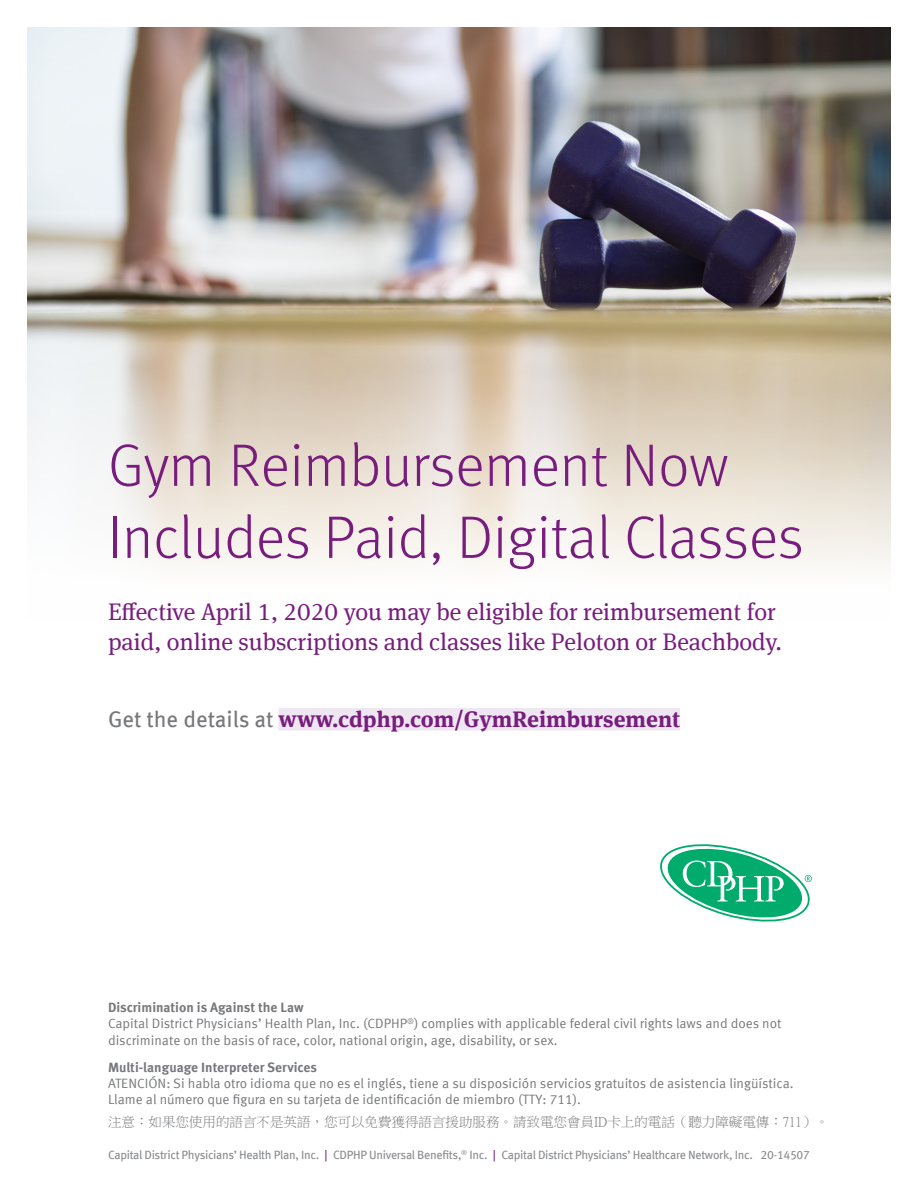
<style>
.page{position:relative;width:918px;height:1188px;background:#fff}
.page>*{position:absolute;margin:0;border:0;box-sizing:border-box;transform-origin:0 0}
.Large_purple_heading{font:300 60px/72px "Meta Pro";color:#781d7d}
.Intro_paragraph{font:24px/30px "Meta Serif Offc";color:#781d7d}
.body{font:700 22.5px "Meta Serif Offc";color:#781d7d}
.t1{font:13.5px/16.2px "Meta Offc Norm";color:#76787b}
.t2{font:700 13.5px "Meta Offc";color:#76787b}
.t3{font:13.5px "P Ming Li U";color:#76787b}
.t4{font:12px "Meta Offc";letter-spacing:-.025em;color:#8a8c8f}
.s1{font-family:"Meta Offc";font-weight:400;color:#76787b}
.s2{color:#781d7d}
</style>
<div class="page">
<img style="left:27px;top:27px;width:864px;height:539px">
<div style="left:279px;top:708px;width:401px;height:23px;background:#eee7f1"></div>
<svg style="left:660px;top:844px;width:152px;height:78px"></svg>
<p class="Large_purple_heading" style="left:108px;top:426px;width:697px">Gym Reimbursement Now<br>Includes Paid, Digital Classes</p>
<p class="Intro_paragraph" style="left:108px;top:598px;width:676px">Effective April 1, 2020 you may be eligible for reimbursement for paid, online subscriptions and classes like Peloton or Beachbody.</p>
<p class="body" style="left:108px;top:705px;width:574px"><span class="s1">Get the details at</span> www.cdphp.com/GymReimbursement</p>
<p class="t2" style="left:108px;top:1000px;width:197px">Discrimination is Against the Law</p>
<p class="t1" style="left:108px;top:1016px;width:675px">Capital District Physicians’ Health Plan, Inc. (CDPHP<sup>®</sup>) complies with applicable federal civil rights laws and does not discriminate on the basis of race, color, national origin, age, disability, or sex.</p>
<p class="t2" style="left:108px;top:1059px;width:211px">Multi-language Interpreter Services</p>
<p class="t1" style="left:108px;top:1075px;width:687px">ATENCIÓN: Si habla otro idioma que no es el inglés, tiene a su disposición servicios gratuitos de asistencia lingüística.<br>Llame al número que figura en su tarjeta de identificación de miembro (TTY: 711).</p>
<p class="t3" style="left:108px;top:1115px;width:722px">注意：如果您使用的語言不是英語，您可以免費獲得語言援助服務。請致電您會員ID卡上的電話（聽力障礙電傳：711）。</p>
<p class="t4" style="left:108px;top:1147px;width:704px">Capital District Physicians’ Health Plan, Inc. <span class="s2">|</span> CDPHP Universal Benefits,<sup>®</sup> Inc. <span class="s2">|</span> Capital District Physicians’ Healthcare Network, Inc. 20-14507</p>
</div>
